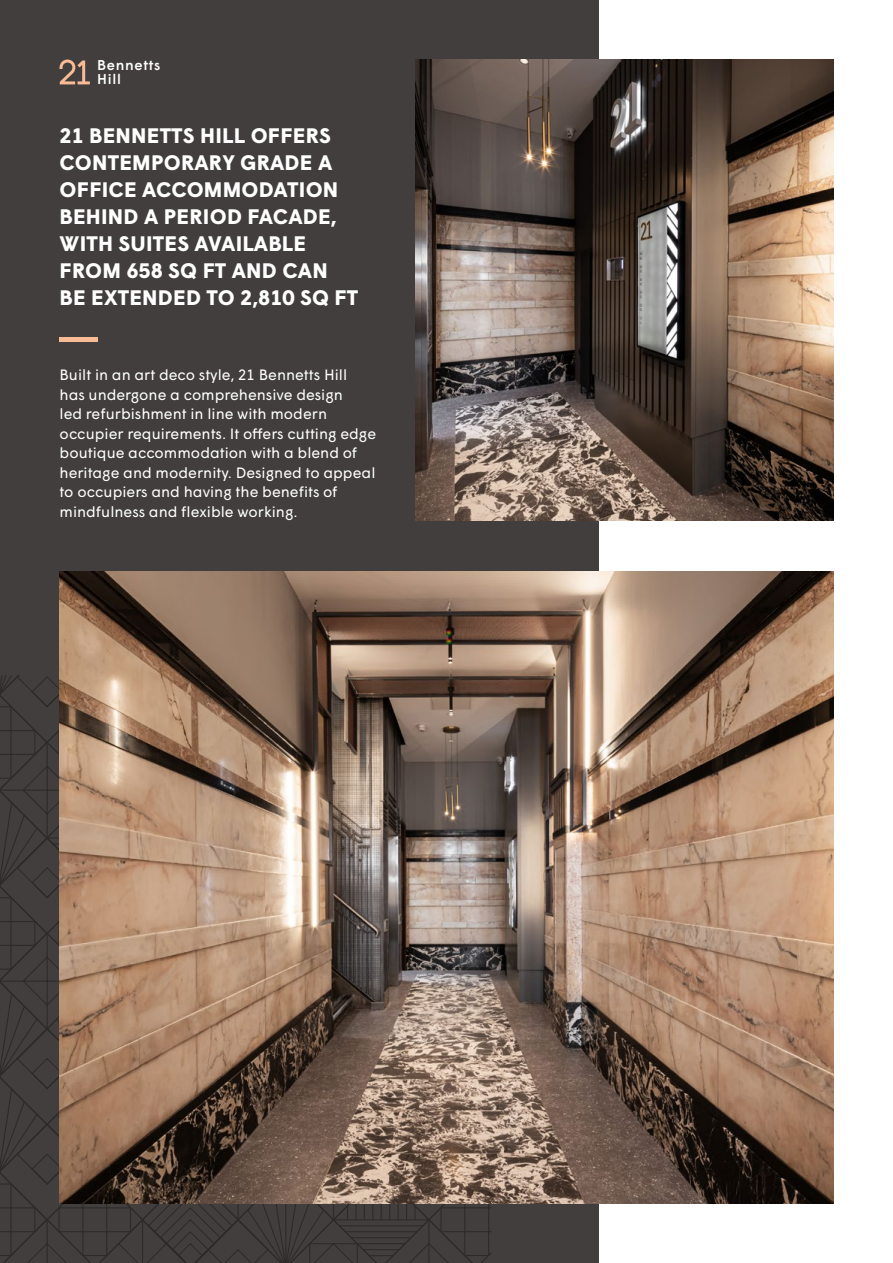
<style>
.page{position:relative;width:893px;height:1263px;background:#fff}
.page>*{position:absolute;margin:0;border:0;box-sizing:border-box;transform-origin:0 0}
.t1{font:700 21px/27px "Wigrum";letter-spacing:.01em;color:#fff}
.t2{font:15px/19.5px "Wigrum";color:#fff}
.t3{font:500 14.25px/14.2px "Wigrum";letter-spacing:.05em;color:#fff}
</style>
<div class="page">
<div style="left:0;top:0;width:598px;height:1263px;background:#413e3d"></div>
<svg style="left:0;top:675px;width:492px;height:588px"></svg>
<hr style="left:60px;top:337px;width:38px;height:4px;background:#f8bb95">
<svg style="left:60px;top:60px;width:30px;height:24px"></svg>
<img style="left:60px;top:572px;width:773px;height:631px">
<img style="left:415px;top:60px;width:418px;height:461px">
<p class="t3" style="left:97px;top:57px;width:65px">Bennetts<br>Hill</p>
<h1 class="t1" style="left:60px;top:121px;width:300px">21 BENNETTS HILL OFFERS<br>CONTEMPORARY GRADE A<br>OFFICE ACCOMMODATION<br>BEHIND A PERIOD FACADE,<br>WITH SUITES AVAILABLE<br>FROM 658 SQ FT AND CAN<br>BE EXTENDED TO 2,810 SQ FT</h1>
<p class="t2" style="left:60px;top:364px;width:318px">Built in an art deco style, 21 Bennetts Hill has undergone a comprehensive design<br>led refurbishment in line with modern occupier requirements. It offers cutting edge boutique accommodation with a blend of heritage and modernity. Designed to appeal to occupiers and having the benefits of mindfulness and flexible working.</p>
</div>
